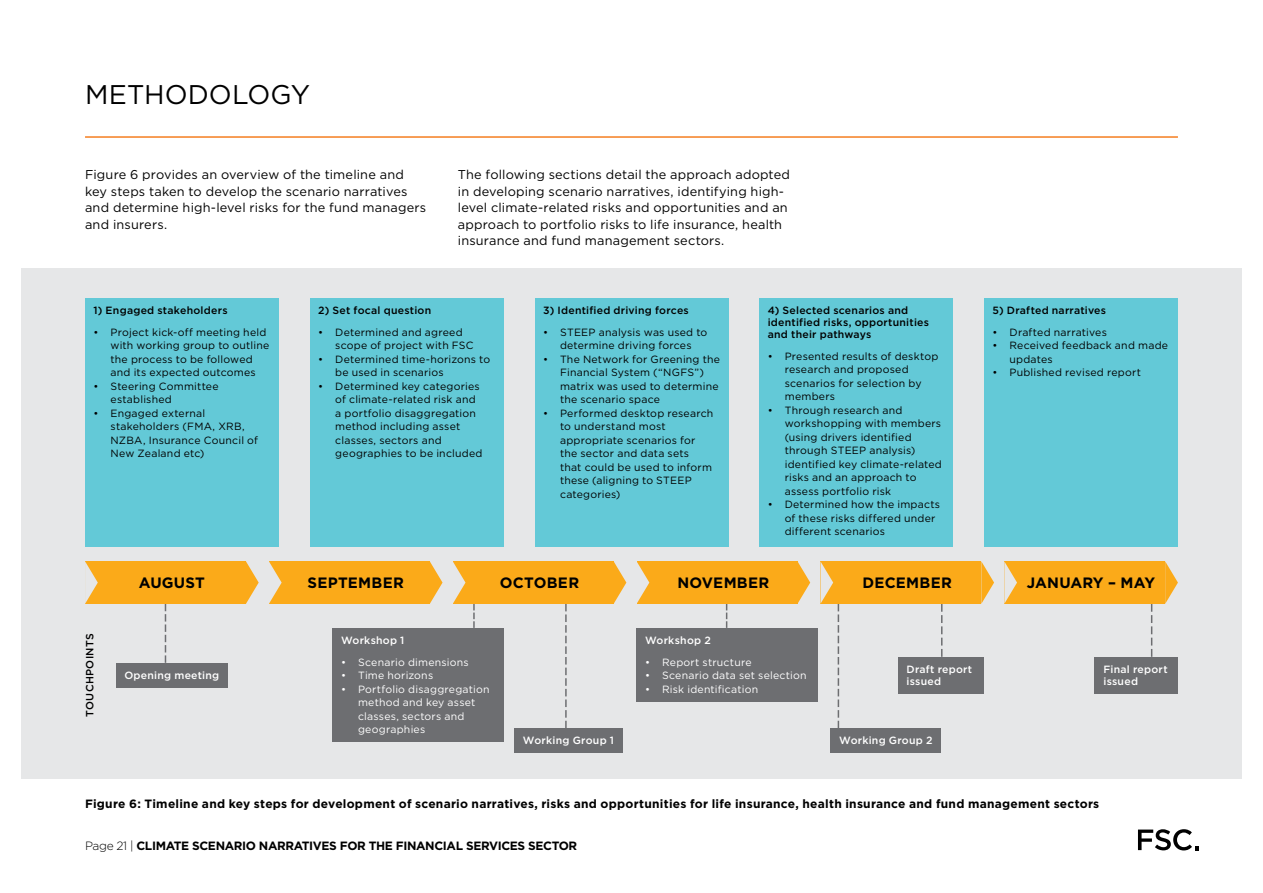
<style>
.page{position:relative;width:1263px;height:893px;background:#fff}
.page>*{position:absolute;margin:0;border:0;box-sizing:border-box;transform-origin:0 0}
.t1{font:27px "Gotham";color:#000}
.t2{font:700 15px "Gotham";letter-spacing:.015em;color:#000}
.t3{font:700 15px "Gotham";letter-spacing:-.005em;color:#000}
.t4{font:12.75px/16.5px "Gotham";letter-spacing:.015em;color:#000}
.t5{font:700 12px "Gotham";letter-spacing:.02em;color:#000}
.t6{font:700 12px "Gotham";letter-spacing:-.03em;color:#000}
.t7{font:10.5px/13.5px "Gotham";letter-spacing:.02em;color:#000}
.t8{font:10.5px/13.5px "Gotham";letter-spacing:.02em;color:#fff}
.t9{font:500 10.5px/12px "Gotham";letter-spacing:.025em;color:#000}
.t10{font:500 10.5px/12px "Gotham";letter-spacing:.025em;color:#fff}
.s1{font-weight:300}
</style>
<div class="page">
<div style="left:21px;top:268px;width:1221px;height:510px;background:#e6e7e8"></div>
<svg style="left:1151px;top:604px;width:1px;height:53px"></svg>
<svg style="left:726px;top:604px;width:1px;height:24px"></svg>
<svg style="left:473px;top:604px;width:2px;height:24px"></svg>
<svg style="left:165px;top:604px;width:1px;height:59px"></svg>
<svg style="left:565px;top:604px;width:2px;height:124px"></svg>
<svg style="left:941px;top:604px;width:1px;height:53px"></svg>
<hr style="left:85px;top:136px;width:1093px;height:2px;background:#f57e20">
<div style="left:85px;top:298px;width:194px;height:248px;background:#63c9d7"></div>
<div style="left:116px;top:663px;width:112px;height:24px;background:#6d6e71"></div>
<div style="left:514px;top:728px;width:108px;height:25px;background:#6d6e71"></div>
<div style="left:831px;top:728px;width:110px;height:25px;background:#6d6e71"></div>
<div style="left:898px;top:657px;width:86px;height:36px;background:#6d6e71"></div>
<div style="left:1095px;top:657px;width:83px;height:36px;background:#6d6e71"></div>
<div style="left:333px;top:628px;width:171px;height:114px;background:#6d6e71"></div>
<div style="left:637px;top:628px;width:181px;height:73px;background:#6d6e71"></div>
<div style="left:310px;top:298px;width:194px;height:248px;background:#63c9d7"></div>
<div style="left:534px;top:298px;width:194px;height:248px;background:#63c9d7"></div>
<div style="left:759px;top:298px;width:194px;height:248px;background:#63c9d7"></div>
<div style="left:984px;top:298px;width:194px;height:248px;background:#63c9d7"></div>
<div style="left:85px;top:561px;width:161px;height:43px;background:#fbaa19"></div>
<svg style="left:246px;top:561px;width:13px;height:43px"></svg>
<svg style="left:85px;top:561px;width:13px;height:43px"></svg>
<div style="left:637px;top:561px;width:160px;height:43px;background:#fbaa19"></div>
<svg style="left:797px;top:561px;width:13px;height:43px"></svg>
<svg style="left:637px;top:562px;width:12px;height:41px"></svg>
<div style="left:269px;top:561px;width:161px;height:43px;background:#fbaa19"></div>
<svg style="left:430px;top:562px;width:12px;height:42px"></svg>
<svg style="left:269px;top:561px;width:13px;height:43px"></svg>
<div style="left:820px;top:561px;width:161px;height:43px;background:#fbaa19"></div>
<svg style="left:981px;top:561px;width:13px;height:43px"></svg>
<svg style="left:820px;top:561px;width:19px;height:167px"></svg>
<div style="left:453px;top:561px;width:161px;height:43px;background:#fbaa19"></div>
<svg style="left:614px;top:562px;width:12px;height:41px"></svg>
<svg style="left:453px;top:562px;width:12px;height:42px"></svg>
<div style="left:1004px;top:561px;width:161px;height:43px;background:#fbaa19"></div>
<svg style="left:1165px;top:561px;width:13px;height:43px"></svg>
<svg style="left:1004px;top:561px;width:13px;height:43px"></svg>
<svg style="left:1138px;top:829px;width:61px;height:21px"></svg>
<h1 class="t1" style="left:85px;top:77px;width:227px">METHODOLOGY</h1>
<p class="t4" style="left:85px;top:166px;width:343px">Figure 6 provides an overview of the timeline and key steps taken to develop the scenario narratives and determine high-level risks for the fund managers and insurers.</p>
<p class="t4" style="left:458px;top:166px;width:334px">The following sections detail the approach adopted in developing scenario narratives, identifying high&shy;level climate-related risks and opportunities and an approach to portfolio risks to life insurance, health insurance and fund management sectors.</p>
<p class="t9" style="left:94px;top:304px;width:136px">1) Engaged stakeholders</p>
<p class="t7" style="left:111px;top:325px;width:160px;text-indent:-17px">• Project kick-off meeting held with working group to outline the process to be followed and its expected outcomes</p>
<p class="t7" style="left:111px;top:379px;width:110px;text-indent:-17px">• Steering Committee established</p>
<p class="t7" style="left:111px;top:406px;width:149px;text-indent:-17px">• Engaged external stakeholders (FMA, XRB,<br>NZBA, Insurance Council of<br>New Zealand etc)</p>
<p class="t9" style="left:318px;top:304px;width:114px">2) Set focal question</p>
<p class="t7" style="left:335px;top:325px;width:140px;text-indent:-17px">• Determined and agreed scope of project with FSC</p>
<p class="t7" style="left:335px;top:352px;width:156px;text-indent:-17px">• Determined time-horizons to be used in scenarios</p>
<p class="t7" style="left:335px;top:379px;width:149px;text-indent:-17px">• Determined key categories of climate-related risk and a portfolio disaggregation method including asset classes, sectors and geographies to be included</p>
<p class="t9" style="left:543px;top:304px;width:147px">3) Identified driving forces</p>
<p class="t7" style="left:543px;top:325px;width:166px;text-align:center">• STEEP analysis was used to determine driving forces</p>
<p class="t7" style="left:560px;top:352px;width:161px;text-indent:-17px">• The Network for Greening the<br>Financial System (“NGFS”) matrix was used to determine the scenario space</p>
<p class="t7" style="left:560px;top:406px;width:155px;text-indent:-17px">• Performed desktop research to understand most appropriate scenarios for the sector and data sets<br>that could be used to inform these (aligning to STEEP categories)</p>
<p class="t9" style="left:768px;top:304px;width:163px">4) Selected scenarios and identified risks, opportunities and their pathways</p>
<p class="t7" style="left:785px;top:349px;width:155px;text-indent:-17px">• Presented results of desktop research and proposed scenarios for selection by members</p>
<p class="t7" style="left:785px;top:403px;width:159px;text-indent:-17px">• Through research and workshopping with members (using drivers identified through STEEP analysis) identified key climate-related risks and an approach to assess portfolio risk</p>
<p class="t7" style="left:785px;top:497px;width:157px;text-indent:-17px">• Determined how the impacts of these risks differed under different scenarios</p>
<p class="t9" style="left:992px;top:304px;width:115px">5) Drafted narratives</p>
<p class="t7" style="left:992px;top:325px;width:116px">• Drafted narratives</p>
<p class="t7" style="left:1009px;top:338px;width:160px;text-indent:-17px">• Received feedback and made updates</p>
<p class="t7" style="left:992px;top:365px;width:150px">• Published revised report</p>
<p class="t9" style="left:84px;top:716px;width:84px;rotate:-90deg">TOUCHPOINTS</p>
<h2 class="t2" style="left:139px;top:574px;width:68px">AUGUST</h2>
<h2 class="t2" style="left:307px;top:574px;width:98px">SEPTEMBER</h2>
<h2 class="t2" style="left:500px;top:574px;width:81px">OCTOBER</h2>
<h2 class="t2" style="left:677px;top:574px;width:93px">NOVEMBER</h2>
<h2 class="t2" style="left:862px;top:574px;width:91px">DECEMBER</h2>
<h2 class="t3" style="left:1027px;top:574px;width:130px">JANUARY – MAY</h2>
<p class="t10" style="left:124px;top:669px;width:96px">Opening meeting</p>
<p class="t10" style="left:341px;top:634px;width:65px">Workshop 1</p>
<p class="t8" style="left:341px;top:655px;width:129px">• Scenario dimensions</p>
<p class="t8" style="left:341px;top:669px;width:94px">• Time horizons</p>
<p class="t8" style="left:358px;top:682px;width:133px;text-indent:-17px">• Portfolio disaggregation method and key asset classes, sectors and geographies</p>
<p class="t10" style="left:645px;top:634px;width:67px">Workshop 2</p>
<p class="t8" style="left:645px;top:655px;width:108px">• Report structure</p>
<p class="t8" style="left:645px;top:669px;width:163px">• Scenario data set selection</p>
<p class="t8" style="left:645px;top:682px;width:115px">• Risk identification</p>
<p class="t10" style="left:906px;top:663px;width:67px">Draft report issued</p>
<p class="t10" style="left:1103px;top:663px;width:66px">Final report issued</p>
<p class="t10" style="left:523px;top:734px;width:93px">Working Group 1</p>
<p class="t10" style="left:839px;top:734px;width:95px">Working Group 2</p>
<p class="t5" style="left:85px;top:797px;width:1016px">Figure 6: Timeline and key steps for development of scenario narratives, risks and opportunities for life insurance, health insurance and fund management sectors</p>
<p class="t6" style="left:85px;top:839px;width:494px"><span class="s1">Page 21 |</span> CLIMATE SCENARIO NARRATIVES FOR THE FINANCIAL SERVICES SECTOR</p>
</div>
